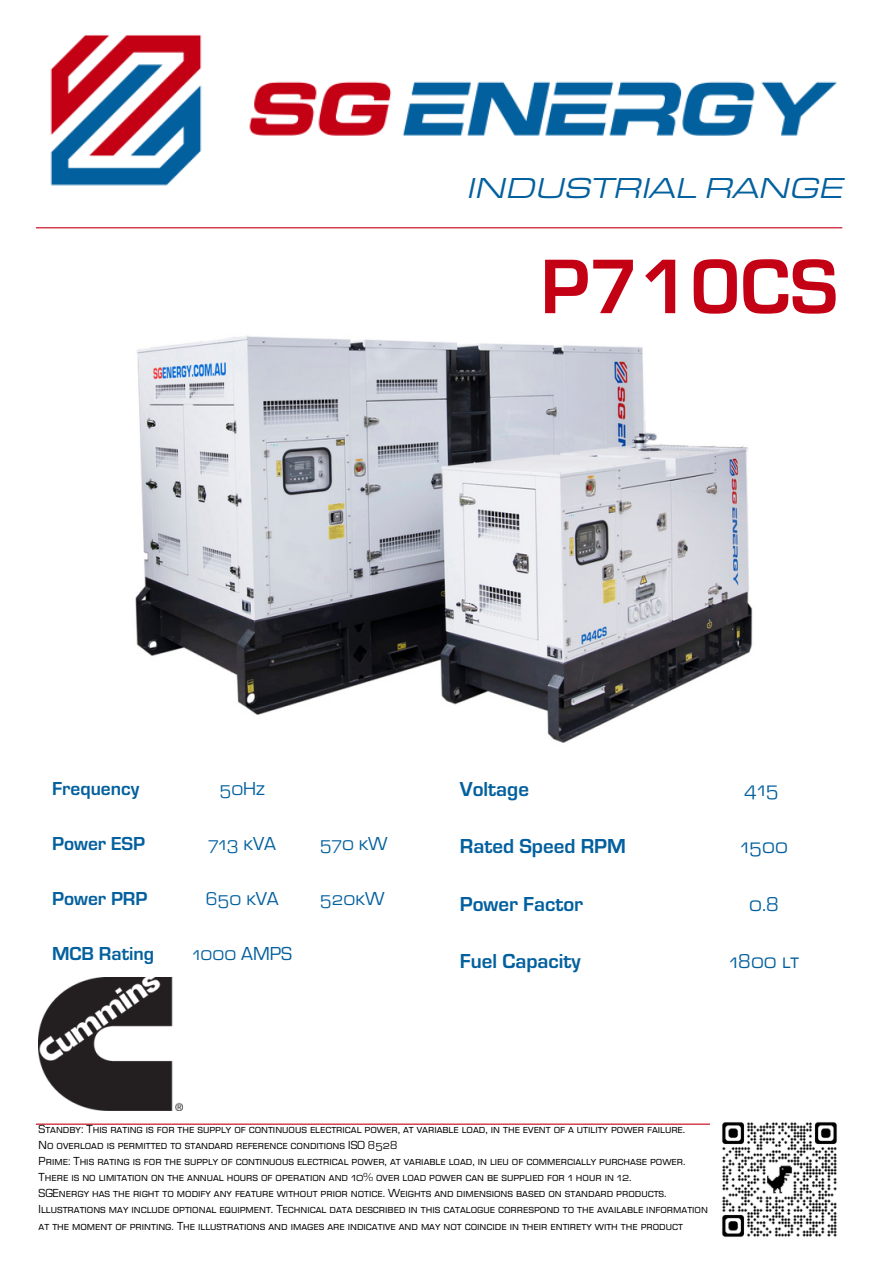
<style>
.page{position:relative;width:893px;height:1264px;background:#fff}
.page>*{position:absolute;margin:0;border:0;box-sizing:border-box;transform-origin:0 0}
.t1{font:600 80.1px "Micro Square";color:#c40015}
.t2{font:italic expanded 30px "Micro Square";color:#03609e}
.t3{font:600 21px "Micro Square";color:#03609e}
.t4{font:21px "Micro Square Caps";color:#03609e}
.t5{font:600 19.5px "Micro Square";color:#03609e}
.t6{font:19.5px "Micro Square Caps";color:#03609e}
.t7{font:12.15px/16.2px "Micro Square Caps";color:#000}
</style>
<div class="page">
<img style="left:35px;top:227px;width:808px;height:516px">
<img style="left:50px;top:34px;width:787px;height:152px">
<hr style="left:36px;top:227px;width:806px;height:1px;background:#c40015">
<hr style="left:36px;top:1123px;width:791px;height:1px;background:#c40015">
<img style="left:39px;top:977px;width:143px;height:133px">
<img style="left:710px;top:1122px;width:127px;height:115px">
<h2 class="t2" style="left:466px;top:174px;width:378px">INDUSTRIAL RANGE</h2>
<h1 class="t1" style="left:540px;top:250px;width:299px">P710CS</h1>
<h3 class="t5" style="left:52px;top:779px;width:89px">Frequency</h3>
<h3 class="t6" style="left:219px;top:779px;width:47px">50Hz</h3>
<h3 class="t5" style="left:52px;top:834px;width:94px">Power ESP</h3>
<h3 class="t6" style="left:208px;top:834px;width:69px">713 kVA</h3>
<h3 class="t6" style="left:320px;top:834px;width:69px">570 kW</h3>
<h3 class="t5" style="left:52px;top:889px;width:97px">Power PRP</h3>
<h3 class="t6" style="left:206px;top:889px;width:75px">650 kVA</h3>
<h3 class="t6" style="left:320px;top:889px;width:66px">520kW</h3>
<h3 class="t5" style="left:52px;top:944px;width:103px">MCB Rating</h3>
<h3 class="t6" style="left:192px;top:944px;width:101px">1000 AMPS</h3>
<h3 class="t3" style="left:460px;top:779px;width:71px">Voltage</h3>
<h3 class="t4" style="left:744px;top:779px;width:36px">415</h3>
<h3 class="t3" style="left:460px;top:836px;width:167px">Rated Speed RPM</h3>
<h3 class="t4" style="left:740px;top:836px;width:49px">1500</h3>
<h3 class="t3" style="left:460px;top:894px;width:125px">Power Factor</h3>
<h3 class="t4" style="left:749px;top:894px;width:31px">0.8</h3>
<h3 class="t3" style="left:460px;top:951px;width:122px">Fuel Capacity</h3>
<h3 class="t4" style="left:729px;top:951px;width:71px">1800 lt</h3>
<p class="t7" style="left:39px;top:1121px;width:670px">Standby: This rating is for the supply of continuous electrical power, at variable load, in the event of a utility power failure.<br>No overload is permitted to standard reference conditions ISO 8528<br>Prime: This rating is for the supply of continuous electrical power, at variable load, in lieu of commercially purchase power.<br>There is no limitation on the annual hours of operation and 10% over load power can be supplied for 1 hour in 12.<br>SGEnergy has the right to modify any feature without prior notice. Weights and dimensions based on standard products.<br>Illustrations may include optional equipment. Technical data described in this catalogue correspond to the available information at the moment of printing. The illustrations and images are indicative and may not coincide in their entirety with the product</p>
</div>
